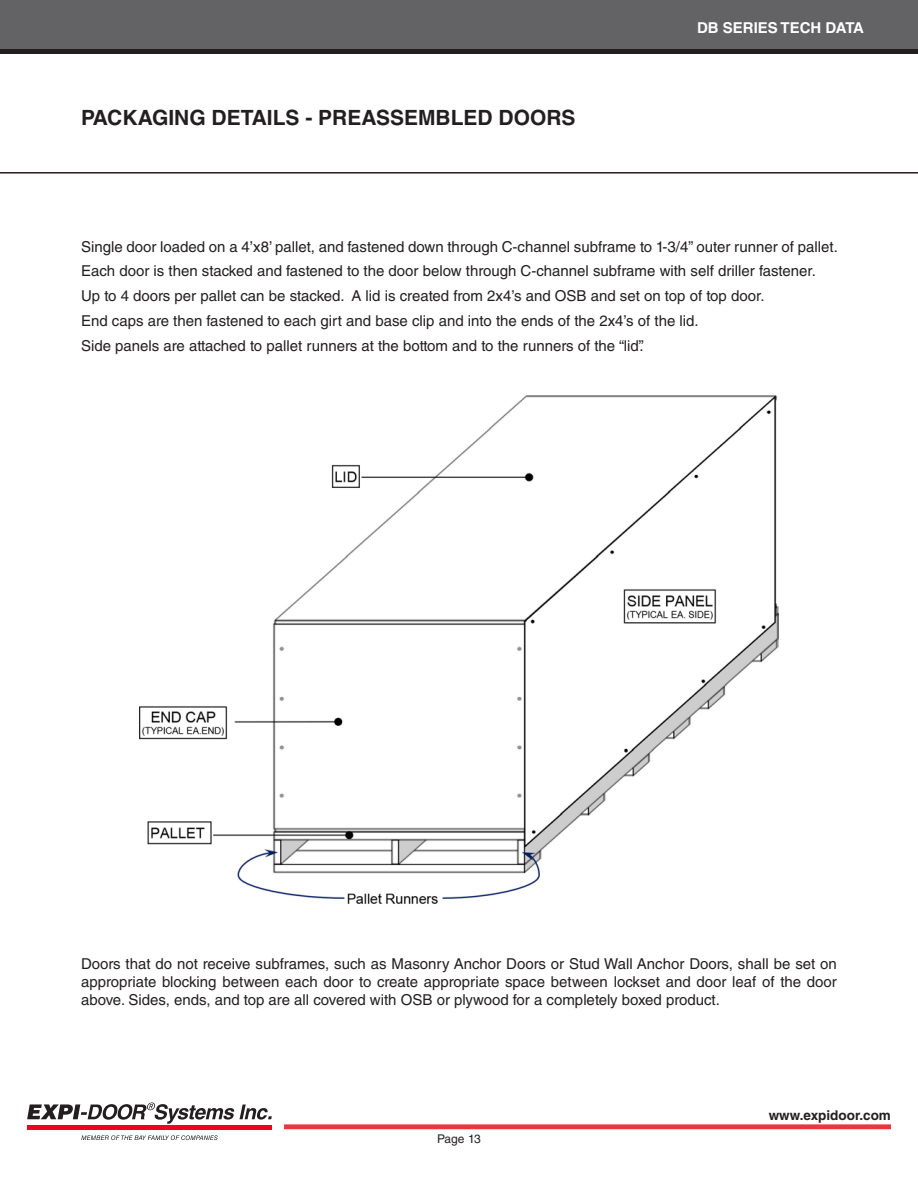
<style>
.page{position:relative;width:918px;height:1188px;background:#fff}
.page>*{position:absolute;margin:0;border:0;box-sizing:border-box;transform-origin:0 0}
.Headings{font:700 21px "Helvetica LT Std";color:#231f20}
.general_text{font:15px/18px "Helvetica LT Std";color:#231f20;text-align:justify}
.t1{font:700 15px "Helvetica LT Std";color:#fff}
.t2{font:700 13.5px "Helvetica LT Std";color:#231f20}
.t3{font:12px "Helvetica LT Std";letter-spacing:-.02em;color:#231f20}
</style>
<div class="page">
<div style="left:284px;top:1124px;width:607px;height:5px;background:#ee343d"></div>
<div style="left:0;top:48px;width:918px;height:6px;background:#231f20"></div>
<div style="left:0;top:0;width:918px;height:49px;background:#636366"></div>
<svg style="left:27px;top:1102px;width:245px;height:22px"></svg>
<hr style="left:27px;top:1125px;width:245px;height:4px;background:#ef0027">
<svg style="left:81px;top:1135px;width:137px;height:5px"></svg>
<hr style="left:0;top:172px;width:918px;height:2px;background:#231f20">
<img style="left:139px;top:396px;width:640px;height:508px">
<p class="Headings" style="left:81px;top:105px;width:496px">PACKAGING DETAILS - PREASSEMBLED DOORS</p>
<p class="t1" style="left:697px;top:19px;width:168px">DB SERIES TECH DATA</p>
<p class="general_text" style="left:81px;top:237px;width:758px">Single door loaded on a 4’x8’ pallet, and fastened down through C-channel subframe to 1-3/4” outer runner of pallet.</p>
<p class="general_text" style="left:81px;top:262px;width:736px">Each door is then stacked and fastened to the door below through C-channel subframe with self driller fastener.</p>
<p class="general_text" style="left:81px;top:287px;width:685px">Up to 4 doors per pallet can be stacked. A lid is created from 2x4’s and OSB and set on top of top door.</p>
<p class="general_text" style="left:81px;top:312px;width:619px">End caps are then fastened to each girt and base clip and into the ends of the 2x4’s of the lid.</p>
<p class="general_text" style="left:81px;top:336px;width:564px">Side panels are attached to pallet runners at the bottom and to the runners of the “lid”.</p>
<p class="general_text" style="left:81px;top:955px;width:757px">Doors that do not receive subframes, such as Masonry Anchor Doors or Stud Wall Anchor Doors, shall be set on appropriate blocking between each door to create appropriate space between lockset and door leaf of the door above. Sides, ends, and top are all covered with OSB or plywood for a completely boxed product.</p>
<p class="t3" style="left:437px;top:1132px;width:45px">Page 13</p>
<p class="t2" style="left:769px;top:1107px;width:124px">www.expidoor.com</p>
</div>
